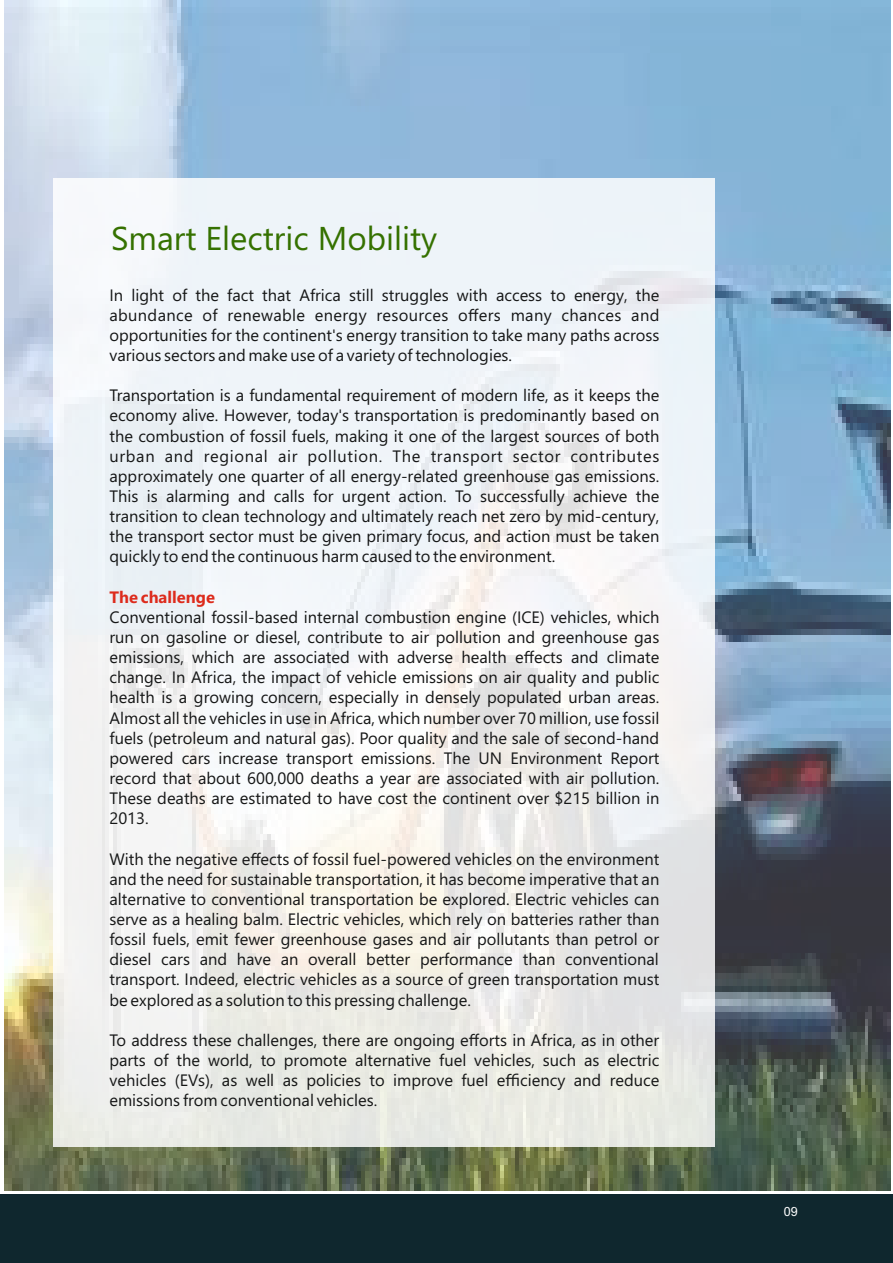
<style>
.page{position:relative;width:893px;height:1263px;background:#fff}
.page>*{position:absolute;margin:0;border:0;box-sizing:border-box;transform-origin:0 0}
.t1{font:33px "Segoe UI";color:#357100}
.t2{font:16.5px/20.1px "Segoe UI";color:#151616;text-align:justify}
.t3{font:700 16.5px "Segoe UI";color:#dd2b1c}
.t4{font:12.75px "Arial";color:#fff}
</style>
<div class="page">
<img style="left:4px;top:0;width:886px;height:1191px">
<div style="left:0;top:1194px;width:893px;height:69px;background:#0f272e"></div>
<div style="left:54px;top:179px;width:661px;height:968px;background:#fff;opacity:.85"></div>
<h1 class="t1" style="left:111px;top:226px;width:328px">Smart Electric Mobility</h1>
<p class="t2" style="left:110px;top:286px;width:551px">In light of the fact that Africa still struggles with access to energy, the abundance of renewable energy resources offers many chances and opportunities for the continent's energy transition to take many paths across various sectors and make use of a variety of technologies.</p>
<p class="t2" style="left:110px;top:387px;width:551px">Transportation is a fundamental requirement of modern life, as it keeps the economy alive. However, today's transportation is predominantly based on the combustion of fossil fuels, making it one of the largest sources of both urban and regional air pollution. The transport sector contributes approximately one quarter of all energy-related greenhouse gas emissions.<br>This is alarming and calls for urgent action. To successfully achieve the transition to clean technology and ultimately reach net zero by mid-century, the transport sector must be given primary focus, and action must be taken quickly to end the continuous harm caused to the environment.</p>
<p class="t3" style="left:110px;top:591px;width:107px">The challenge</p>
<p class="t2" style="left:109px;top:608px;width:551px">Conventional fossil-based internal combustion engine (ICE) vehicles, which run on gasoline or diesel, contribute to air pollution and greenhouse gas emissions, which are associated with adverse health effects and climate change. In Africa, the impact of vehicle emissions on air quality and public health is a growing concern, especially in densely populated urban areas.<br>Almost all the vehicles in use in Africa, which number over 70 million, use fossil fuels (petroleum and natural gas). Poor quality and the sale of second-hand powered cars increase transport emissions. The UN Environment Report record that about 600,000 deaths a year are associated with air pollution.<br>These deaths are estimated to have cost the continent over $215 billion in 2013.</p>
<p class="t2" style="left:109px;top:850px;width:551px">With the negative effects of fossil fuel-powered vehicles on the environment and the need for sustainable transportation, it has become imperative that an alternative to conventional transportation be explored. Electric vehicles can serve as a healing balm. Electric vehicles, which rely on batteries rather than fossil fuels, emit fewer greenhouse gases and air pollutants than petrol or diesel cars and have an overall better performance than conventional transport. Indeed, electric vehicles as a source of green transportation must be explored as a solution to this pressing challenge.</p>
<p class="t2" style="left:109px;top:1031px;width:551px">To address these challenges, there are ongoing efforts in Africa, as in other parts of the world, to promote alternative fuel vehicles, such as electric vehicles (EVs), as well as policies to improve fuel efficiency and reduce emissions from conventional vehicles.</p>
<p class="t4" style="left:784px;top:1207px;width:16px">09</p>
</div>
